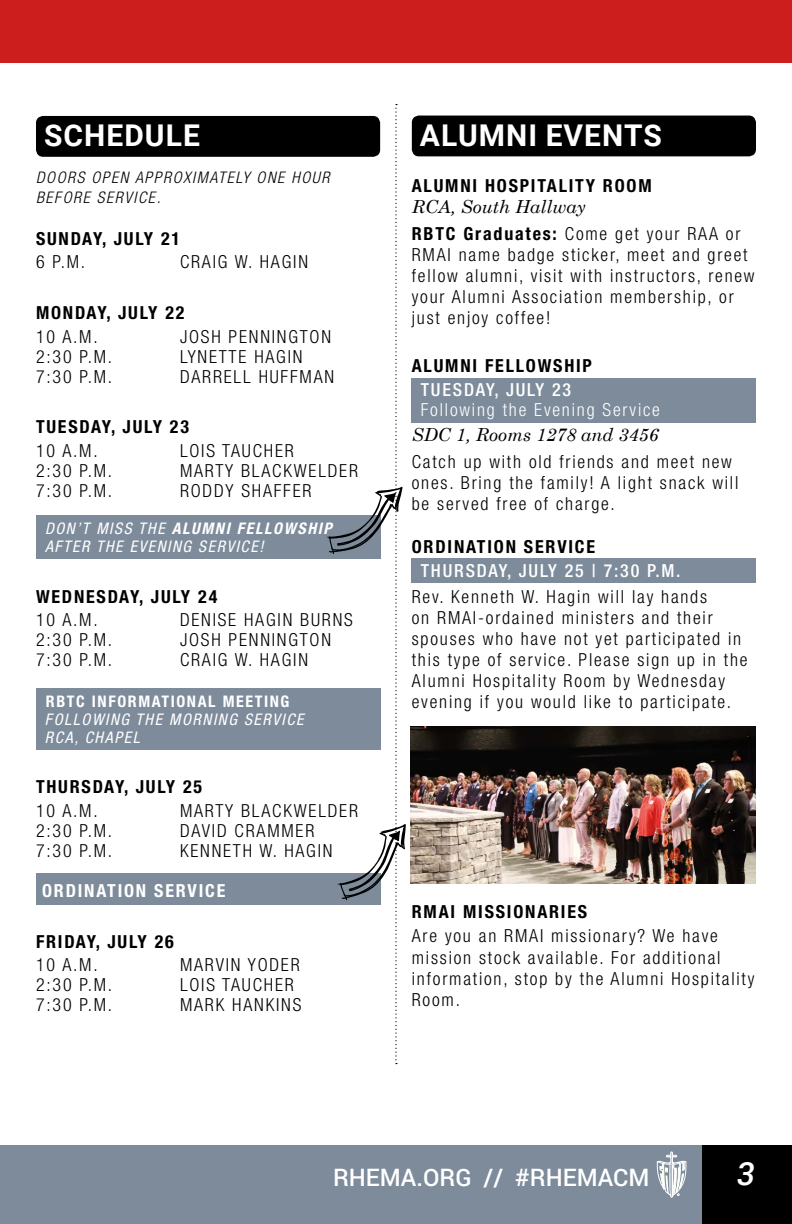
<style>
.page{position:relative;width:792px;height:1224px;background:#fff}
.page>*{position:absolute;margin:0;border:0;box-sizing:border-box;transform-origin:0 0}
.t1{font:500 32px "Roboto";color:#fff}
.t2{font:700 30px "Roboto";letter-spacing:.035em;color:#fff}
.t3{font:500 24px "Roboto";color:#fff}
.t4{font:300 condensed 18px/21px "Helvetica Neue";letter-spacing:.1em;color:#000}
.t5{font:700 condensed 18px "Helvetica Neue";letter-spacing:.1em;color:#000}
.t6{font:500 condensed 18px "Helvetica Neue";letter-spacing:.1em;color:#fff}
.t7{font:italic 18px "Century Schoolbook";color:#000}
.t8{font:300 condensed 18px "Helvetica Neue";letter-spacing:.1em;color:#fff}
.t9{font:700 condensed 18px "Helvetica Neue";letter-spacing:.1em;color:#fff}
.t10{font:italic condensed 16px/18px "Helvetica Neue";letter-spacing:.1em;color:#fff}
.t11{font:italic 300 condensed 16px/20px "Helvetica Neue";letter-spacing:.1em;color:#000}
.t12{font:700 condensed 16px "Helvetica Neue";letter-spacing:.1em;color:#fff}
.s1{font-weight:700}
</style>
<div class="page">
<div style="left:36px;top:515px;width:344px;height:43px;background:#7d8b9b"></div>
<div style="left:36px;top:874px;width:344px;height:31px;background:#7d8b9b"></div>
<div style="left:36px;top:688px;width:344px;height:62px;background:#7d8b9b"></div>
<div style="left:36px;top:116px;width:344px;height:41px;background:#000;border-radius:7px"></div>
<div style="left:412px;top:378px;width:344px;height:45px;background:#7d8b9b"></div>
<div style="left:412px;top:558px;width:344px;height:25px;background:#7d8b9b"></div>
<div style="left:412px;top:116px;width:344px;height:40px;background:#000;border-radius:7px"></div>
<img style="left:410px;top:726px;width:346px;height:157px">
<svg style="left:327px;top:104px;width:79px;height:960px"></svg>
<div style="left:0;top:1145px;width:792px;height:79px;background:#7d8b9b"></div>
<div style="left:702px;top:1145px;width:90px;height:79px;background:#000"></div>
<svg style="left:657px;top:1151px;width:29px;height:47px"></svg>
<div style="left:0;top:0;width:792px;height:63px;background:#cc1f1d"></div>
<h2 class="t2" style="left:44px;top:114px;width:157px">SCHEDULE</h2>
<p class="t11" style="left:36px;top:167px;width:295px">DOORS OPEN APPROXIMATELY ONE HOUR<br>BEFORE SERVICE.</p>
<p class="t5" style="left:36px;top:228px;width:146px">SUNDAY, JULY 21</p>
<p class="t4" style="left:36px;top:251px;width:51px">6 P.M.</p>
<p class="t4" style="left:180px;top:251px;width:130px">CRAIG W. HAGIN</p>
<p class="t5" style="left:36px;top:302px;width:150px">MONDAY, JULY 22</p>
<p class="t4" style="left:36px;top:326px;width:63px">10 A.M.</p>
<p class="t4" style="left:180px;top:326px;width:153px">JOSH PENNINGTON</p>
<p class="t4" style="left:36px;top:345px;width:78px">2:30 P.M.</p>
<p class="t4" style="left:180px;top:345px;width:124px">LYNETTE HAGIN</p>
<p class="t4" style="left:36px;top:365px;width:78px">7:30 P.M.</p>
<p class="t4" style="left:180px;top:365px;width:156px">DARRELL HUFFMAN</p>
<p class="t5" style="left:36px;top:416px;width:155px">TUESDAY, JULY 23</p>
<p class="t4" style="left:36px;top:440px;width:63px">10 A.M.</p>
<p class="t4" style="left:180px;top:440px;width:115px">LOIS TAUCHER</p>
<p class="t4" style="left:36px;top:460px;width:78px">2:30 P.M.</p>
<p class="t4" style="left:180px;top:460px;width:180px">MARTY BLACKWELDER</p>
<p class="t4" style="left:36px;top:480px;width:78px">7:30 P.M.</p>
<p class="t4" style="left:180px;top:480px;width:133px">RODDY SHAFFER</p>
<p class="t10" style="left:45px;top:519px;width:288px">DON’T MISS THE <span class="s1">ALUMNI FELLOWSHIP<br></span>AFTER THE EVENING SERVICE!</p>
<p class="t5" style="left:36px;top:586px;width:183px">WEDNESDAY, JULY 24</p>
<p class="t4" style="left:36px;top:609px;width:63px">10 A.M.</p>
<p class="t4" style="left:180px;top:609px;width:174px">DENISE HAGIN BURNS</p>
<p class="t4" style="left:36px;top:629px;width:78px">2:30 P.M.</p>
<p class="t4" style="left:180px;top:629px;width:153px">JOSH PENNINGTON</p>
<p class="t4" style="left:36px;top:649px;width:78px">7:30 P.M.</p>
<p class="t4" style="left:180px;top:649px;width:130px">CRAIG W. HAGIN</p>
<p class="t12" style="left:46px;top:691px;width:245px">RBTC INFORMATIONAL MEETING</p>
<p class="t10" style="left:45px;top:710px;width:260px">FOLLOWING THE MORNING SERVICE<br>RCA, CHAPEL</p>
<p class="t5" style="left:36px;top:776px;width:168px">THURSDAY, JULY 25</p>
<p class="t4" style="left:36px;top:800px;width:63px">10 A.M.</p>
<p class="t4" style="left:180px;top:800px;width:180px">MARTY BLACKWELDER</p>
<p class="t4" style="left:36px;top:820px;width:78px">2:30 P.M.</p>
<p class="t4" style="left:180px;top:820px;width:136px">DAVID CRAMMER</p>
<p class="t4" style="left:36px;top:840px;width:78px">7:30 P.M.</p>
<p class="t4" style="left:180px;top:840px;width:154px">KENNETH W. HAGIN</p>
<p class="t9" style="left:42px;top:880px;width:185px">ORDINATION SERVICE</p>
<p class="t5" style="left:36px;top:931px;width:139px">FRIDAY, JULY 26</p>
<p class="t4" style="left:36px;top:954px;width:63px">10 A.M.</p>
<p class="t4" style="left:180px;top:954px;width:121px">MARVIN YODER</p>
<p class="t4" style="left:36px;top:974px;width:78px">2:30 P.M.</p>
<p class="t4" style="left:180px;top:974px;width:115px">LOIS TAUCHER</p>
<p class="t4" style="left:36px;top:994px;width:78px">7:30 P.M.</p>
<p class="t4" style="left:180px;top:994px;width:123px">MARK HANKINS</p>
<h2 class="t2" style="left:420px;top:114px;width:244px">ALUMNI EVENTS</h2>
<p class="t5" style="left:412px;top:175px;width:241px">ALUMNI HOSPITALITY ROOM</p>
<p class="t7" style="left:412px;top:196px;width:176px">RCA, South Hallway</p>
<p class="t4" style="left:412px;top:223px;width:344px"><span class="s1">RBTC Graduates:</span> Come get your RAA or RMAI name badge sticker, meet and greet fellow alumni, visit with instructors, renew your Alumni Association membership, or just enjoy coffee!</p>
<p class="t5" style="left:412px;top:355px;width:182px">ALUMNI FELLOWSHIP</p>
<p class="t6" style="left:421px;top:379px;width:152px">TUESDAY, JULY 23</p>
<p class="t8" style="left:421px;top:399px;width:241px">Following the Evening Service</p>
<p class="t7" style="left:412px;top:424px;width:248px">SDC 1, Rooms 1278 and 3456</p>
<p class="t4" style="left:412px;top:451px;width:328px">Catch up with old friends and meet new ones. Bring the family! A light snack will be served free of charge.</p>
<p class="t5" style="left:412px;top:535px;width:185px">ORDINATION SERVICE</p>
<p class="t6" style="left:421px;top:559px;width:261px">THURSDAY, JULY 25 | 7:30 P.M.</p>
<p class="t4" style="left:412px;top:586px;width:337px">Rev. Kenneth W. Hagin will lay hands<br>on RMAI-ordained ministers and their spouses who have not yet participated in this type of service. Please sign up in the Alumni Hospitality Room by Wednesday evening if you would like to participate.</p>
<p class="t5" style="left:412px;top:901px;width:177px">RMAI MISSIONARIES</p>
<p class="t4" style="left:412px;top:925px;width:344px">Are you an RMAI missionary? We have mission stock available. For additional information, stop by the Alumni Hospitality<br>Room.</p>
<h3 class="t3" style="left:333px;top:1160px;width:318px">RHEMA.ORG // #RHEMACM</h3>
<h1 class="t1" style="left:736px;top:1151px;width:25px">3</h1>
</div>
